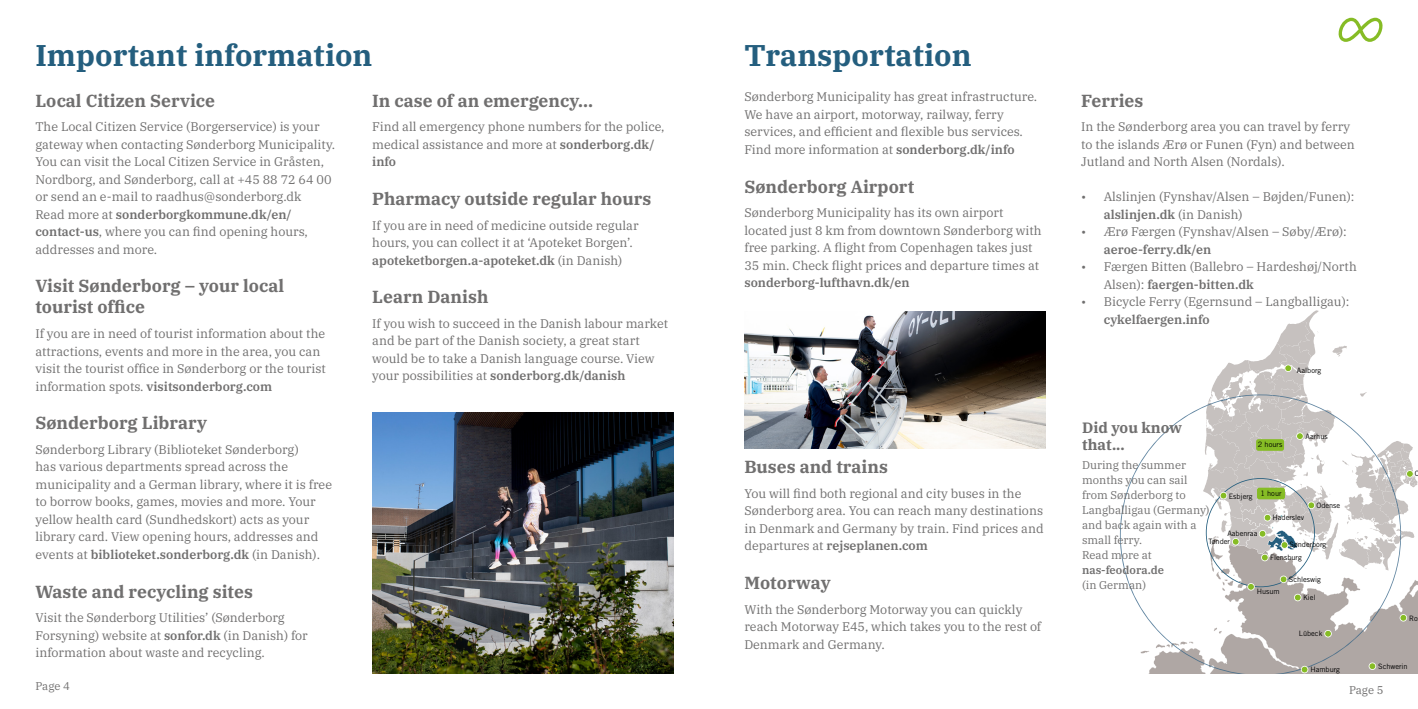
<style>
.page{position:relative;width:1418px;height:709px;background:#fff}
.page>*{position:absolute;margin:0;border:0;box-sizing:border-box;transform-origin:0 0}
.t1{font:700 30px "IBM Plex Serif";color:#245e7e}
.t2{font:700 17.5px/21px "IBM Plex Serif";color:#706f6f}
.t3{font:700 15px/17.5px "IBM Plex Serif";color:#706f6f}
.t4{font:12.5px/17.5px "IBM Plex Serif";color:#706f6f}
.t5{font:600 12.5px "IBM Plex Serif";color:#706f6f}
.t6{font:11.25px/15px "IBM Plex Serif";color:#706f6f}
.t7{font:600 11.25px "IBM Plex Serif";color:#706f6f}
.t8{font:7.38px "Trade Gothic LT Std";color:#000}
.s1{font-weight:600}
</style>
<div class="page">
<svg style="left:1338px;top:18px;width:44px;height:24px"></svg>
<img style="left:372px;top:413px;width:301px;height:260px">
<img style="left:744px;top:311px;width:301px;height:137px">
<svg style="left:1119px;top:310px;width:298px;height:363px"></svg>
<h1 class="t1" style="left:35px;top:32px;width:338px">Important information</h1>
<h2 class="t2" style="left:35px;top:88px;width:181px">Local Citizen Service</h2>
<p class="t4" style="left:35px;top:117px;width:301px">The Local Citizen Service (Borgerservice) is your gateway when contacting Sønderborg Municipality.<br>You can visit the Local Citizen Service in Gråsten, Nordborg, and Sønderborg, call at +45 88 72 64 00 or send an e-mail to raadhus@sonderborg.dk<br>Read more at <span class="s1">sonderborgkommune.dk/en/ contact-us</span>, where you can find opening hours, addresses and more.</p>
<h2 class="t2" style="left:35px;top:274px;width:250px">Visit Sønderborg – your local tourist office</h2>
<p class="t4" style="left:35px;top:324px;width:292px">If you are in need of tourist information about the attractions, events and more in the area, you can visit the tourist office in Sønderborg or the tourist information spots. <span class="s1">visitsonderborg.com</span></p>
<h2 class="t2" style="left:35px;top:411px;width:173px">Sønderborg Library</h2>
<p class="t4" style="left:35px;top:439px;width:298px">Sønderborg Library (Biblioteket Sønderborg)<br>has various departments spread across the municipality and a German library, where it is free to borrow books, games, movies and more. Your yellow health card (Sundhedskort) acts as your library card. View opening hours, addresses and events at <span class="s1">biblioteket.sonderborg.dk</span> (in Danish).</p>
<h2 class="t2" style="left:35px;top:579px;width:219px">Waste and recycling sites</h2>
<p class="t4" style="left:35px;top:608px;width:274px">Visit the Sønderborg Utilities’ (Sønderborg<br>Forsyning) website at <span class="s1">sonfor.dk</span> (in Danish) for information about waste and recycling.</p>
<h2 class="t2" style="left:372px;top:88px;width:222px">In case of an emergency…</h2>
<p class="t4" style="left:372px;top:117px;width:294px">Find all emergency phone numbers for the police, medical assistance and more at <span class="s1">sonderborg.dk/ info</span></p>
<h2 class="t2" style="left:372px;top:187px;width:280px">Pharmacy outside regular hours</h2>
<p class="t4" style="left:372px;top:215px;width:268px">If you are in need of medicine outside regular hours, you can collect it at ‘Apoteket Borgen’. <span class="s1">apoteketborgen.a-apoteket.dk</span> (in Danish)</p>
<h2 class="t2" style="left:372px;top:285px;width:118px">Learn Danish</h2>
<p class="t4" style="left:372px;top:313px;width:297px">If you wish to succeed in the Danish labour market and be part of the Danish society, a great start would be to take a Danish language course. View your possibilities at <span class="s1">sonderborg.dk/danish</span></p>
<p class="t6" style="left:35px;top:678px;width:36px">Page 4</p>
<h1 class="t1" style="left:744px;top:32px;width:229px">Transportation</h1>
<p class="t4" style="left:744px;top:87px;width:294px">Sønderborg Municipality has great infrastructure.<br>We have an airport, motorway, railway, ferry services, and efficient and flexible bus services.<br>Find more information at <span class="s1">sonderborg.dk/info</span></p>
<h2 class="t2" style="left:744px;top:175px;width:171px">Sønderborg Airport</h2>
<p class="t4" style="left:744px;top:203px;width:299px">Sønderborg Municipality has its own airport located just 8 km from downtown Sønderborg with free parking. A flight from Copenhagen takes just 35 min. Check flight prices and departure times at</p>
<p class="t5" style="left:744px;top:273px;width:167px">sonderborg-lufthavn.dk/en</p>
<h2 class="t2" style="left:744px;top:455px;width:145px">Buses and trains</h2>
<p class="t4" style="left:744px;top:483px;width:301px">You will find both regional and city buses in the Sønderborg area. You can reach many destinations in Denmark and Germany by train. Find prices and departures at <span class="s1">rejseplanen.com</span></p>
<h2 class="t2" style="left:744px;top:571px;width:88px">Motorway</h2>
<p class="t4" style="left:744px;top:599px;width:298px">With the Sønderborg Motorway you can quickly reach Motorway E45, which takes you to the rest of<br>Denmark and Germany.</p>
<h2 class="t2" style="left:1081px;top:88px;width:64px">Ferries</h2>
<p class="t4" style="left:1081px;top:117px;width:275px">In the Sønderborg area you can travel by ferry to the islands Ærø or Funen (Fyn) and between<br>Jutland and North Alsen (Nordals).</p>
<p class="t4" style="left:1103px;top:187px;width:252px;text-indent:-22px">• Alslinjen (Fynshav/Alsen – Bøjden/Funen): <span class="s1">alslinjen.dk</span> (in Danish)</p>
<p class="t4" style="left:1081px;top:222px;width:267px">• Ærø Færgen (Fynshav/Alsen – Søby/Ærø):</p>
<p class="t5" style="left:1103px;top:239px;width:109px">aeroe-ferry.dk/en</p>
<p class="t4" style="left:1103px;top:257px;width:254px;text-indent:-22px">• Færgen Bitten (Ballebro – Hardeshøj/North<br>Alsen): <span class="s1">faergen-bitten.dk</span></p>
<p class="t4" style="left:1081px;top:292px;width:270px">• Bicycle Ferry (Egernsund – Langballigau):</p>
<p class="t5" style="left:1103px;top:309px;width:107px">cykelfaergen.info</p>
<p class="t8" style="left:1296px;top:366px;width:26px">Aalborg</p>
<p class="t3" style="left:1082px;top:417px;width:102px">Did you know that...</p>
<p class="t6" style="left:1082px;top:456px;width:129px">During the summer months you can sail from Sønderborg to<br>Langballigau (Germany) and back again with a small ferry.<br>Read more at</p>
<p class="t7" style="left:1082px;top:561px;width:83px">nas-feodora.de</p>
<p class="t6" style="left:1082px;top:576px;width:65px">(in German)</p>
<p class="t8" style="left:1305px;top:431px;width:24px">Aarhus</p>
<p class="t8" style="left:1257px;top:440px;width:26px">2 hours</p>
<p class="t8" style="left:1260px;top:488px;width:23px">1 hour</p>
<p class="t8" style="left:1228px;top:491px;width:25px">Esbjerg</p>
<p class="t8" style="left:1316px;top:500px;width:25px">Odense</p>
<p class="t8" style="left:1272px;top:513px;width:33px">Haderslev</p>
<p class="t8" style="left:1227px;top:529px;width:31px">Aabenraa</p>
<p class="t8" style="left:1208px;top:537px;width:23px">Tønder</p>
<p class="t8" style="left:1289px;top:540px;width:38px">Sønderborg</p>
<p class="t8" style="left:1269px;top:553px;width:33px">Flensburg</p>
<p class="t8" style="left:1288px;top:575px;width:34px">Schleswig</p>
<p class="t8" style="left:1302px;top:593px;width:14px">Kiel</p>
<p class="t8" style="left:1256px;top:587px;width:24px">Husum</p>
<p class="t8" style="left:1298px;top:628px;width:25px">Lübeck</p>
<p class="t8" style="left:1414px;top:469px;width:6px">C</p>
<p class="t8" style="left:1408px;top:613px;width:10px">Ro</p>
<p class="t8" style="left:1310px;top:664px;width:31px">Hamburg</p>
<p class="t8" style="left:1378px;top:662px;width:31px">Schwerin</p>
<p class="t6" style="left:1348px;top:681px;width:36px">Page 5</p>
</div>
